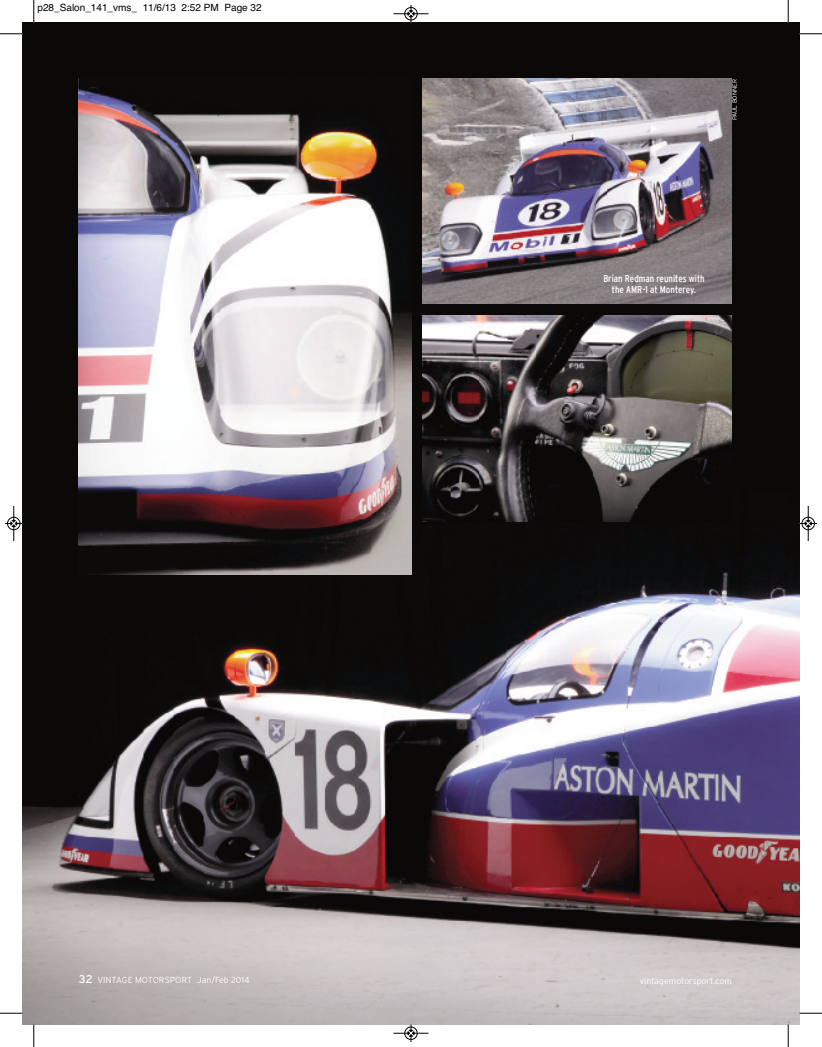
<style>
.page{position:relative;width:822px;height:1047px;background:#fff}
.page>*{position:absolute;margin:0;border:0;box-sizing:border-box;transform-origin:0 0}
.t1{font:condensed 10px/11.2px "Interstate";color:#fff;text-align:center}
.t2{font:10px "Helvetica";color:#000}
.t3{font:300 8.75px "Interstate";color:#fff}
.t4{font:300 6.25px "Interstate";color:#fff}
.s1{font-weight:400;font-size:11.25px}
</style>
<div class="page">
<img style="left:22px;top:22px;width:777px;height:1002px">
<img style="left:79px;top:79px;width:332px;height:495px">
<img style="left:422px;top:79px;width:309px;height:225px">
<img style="left:422px;top:315px;width:309px;height:206px">
<svg style="left:33px;top:0;width:2px;height:22px"></svg>
<svg style="left:0;top:33px;width:22px;height:2px"></svg>
<svg style="left:787px;top:0;width:1px;height:22px"></svg>
<svg style="left:799px;top:33px;width:22px;height:2px"></svg>
<svg style="left:33px;top:1024px;width:2px;height:22px"></svg>
<svg style="left:0;top:1012px;width:22px;height:1px"></svg>
<svg style="left:787px;top:1024px;width:1px;height:22px"></svg>
<svg style="left:799px;top:1012px;width:22px;height:1px"></svg>
<hr style="left:393px;top:14px;width:35px;height:1px;background:#000">
<div style="left:404px;top:7px;width:13px;height:13px;border:1px solid #000;border-radius:50%"></div>
<svg style="left:407px;top:5px;width:7px;height:17px"></svg>
<hr style="left:393px;top:1032px;width:35px;height:1px;background:#000">
<div style="left:404px;top:1026px;width:13px;height:13px;border:1px solid #000;border-radius:50%"></div>
<svg style="left:407px;top:1024px;width:7px;height:17px"></svg>
<div style="left:7px;top:516px;width:13px;height:14px;border:1px solid #fff;border-radius:50%"></div>
<hr style="left:14px;top:506px;width:1px;height:35px;background:#000">
<div style="left:7px;top:517px;width:13px;height:13px;border:1px solid #000;border-radius:50%"></div>
<svg style="left:5px;top:520px;width:17px;height:6px"></svg>
<div style="left:801px;top:516px;width:13px;height:14px;border:1px solid #fff;border-radius:50%"></div>
<hr style="left:807px;top:506px;width:1px;height:35px;background:#000">
<div style="left:801px;top:517px;width:13px;height:13px;border:1px solid #000;border-radius:50%"></div>
<svg style="left:799px;top:520px;width:17px;height:6px"></svg>
<p class="t2" style="left:38px;top:2px;width:226px">p28_Salon_141_vms_ 11/6/13 2:52 PM Page 32</p>
<p class="t4" style="left:730px;top:120px;width:43px;rotate:-90deg">PAUL BONNER</p>
<p class="t1" style="left:603px;top:273px;width:103px">Brian Redman reunites with the AMR-1 at Monterey.</p>
<p class="t3" style="left:79px;top:975px;width:172px"><span class="s1">32</span> VINTAGE MOTORSPORT Jan/Feb 2014</p>
<p class="t3" style="left:639px;top:975px;width:94px">vintagemotorsport.com</p>
</div>
